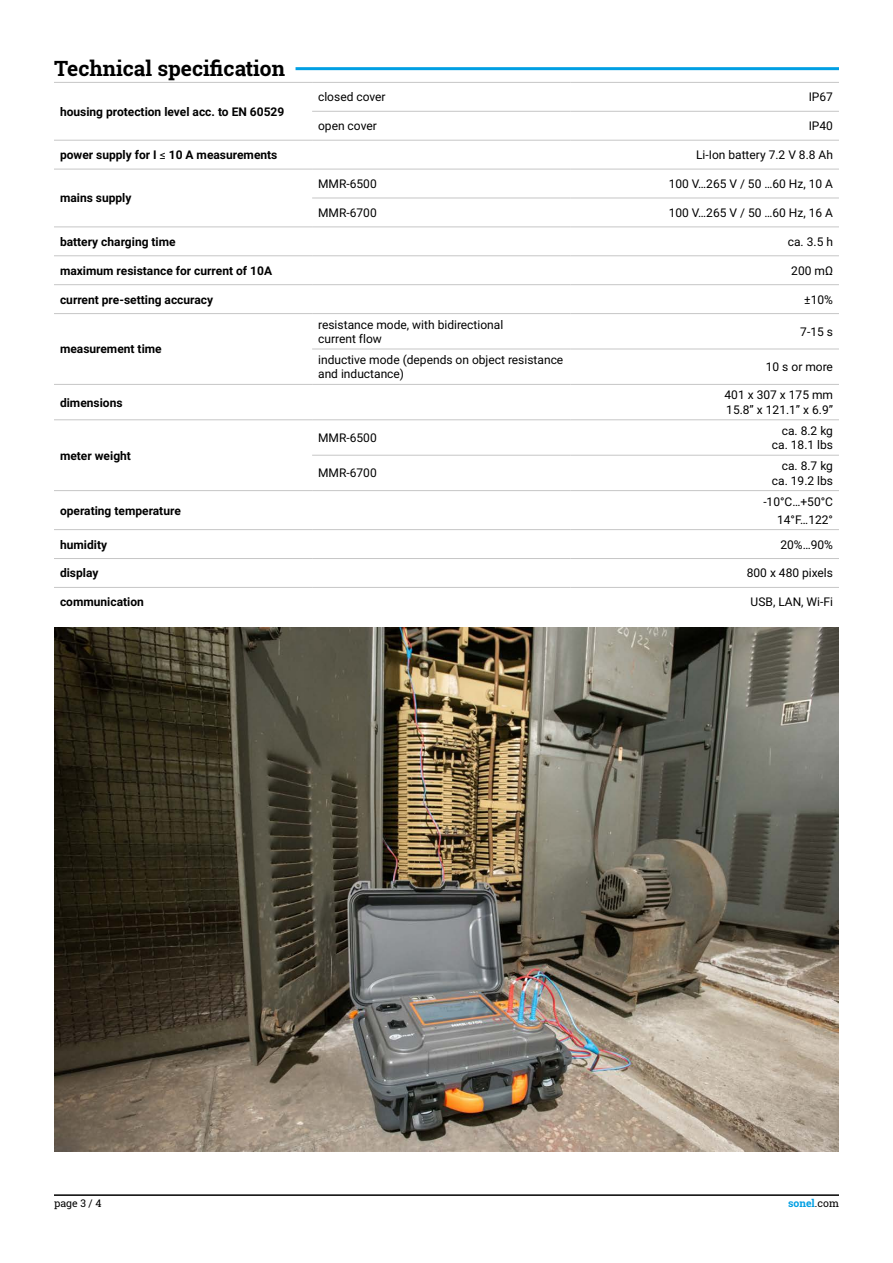
<style>
.page{position:relative;width:893px;height:1263px;background:#fff}
.page>*{position:absolute;margin:0;border:0;box-sizing:border-box;transform-origin:0 0}
.t1{font:700 21px "Roboto Slab";color:#000}
.t2{font:12px/14.4px "Roboto";color:#000}
.t3{font:700 12px "Roboto";color:#000}
.t4{font:700 10.5px "Roboto Slab";color:#009fe3}
.t5{font:10.5px "Roboto Slab";color:#000}
.s1{font-weight:400}
.s2{font-weight:400;color:#000}
</style>
<div class="page">
<hr style="left:54px;top:1194px;width:785px;height:2px;background:#000">
<hr style="left:54px;top:82px;width:258px;height:1px;background:#c6c6c6">
<hr style="left:312px;top:82px;width:258px;height:1px;background:#c6c6c6">
<hr style="left:570px;top:82px;width:269px;height:1px;background:#c6c6c6">
<hr style="left:312px;top:111px;width:258px;height:1px;background:#c6c6c6">
<hr style="left:570px;top:111px;width:269px;height:1px;background:#c6c6c6">
<hr style="left:54px;top:140px;width:258px;height:1px;background:#c6c6c6">
<hr style="left:312px;top:140px;width:258px;height:1px;background:#c6c6c6">
<hr style="left:570px;top:140px;width:269px;height:1px;background:#c6c6c6">
<hr style="left:54px;top:169px;width:258px;height:1px;background:#c6c6c6">
<hr style="left:312px;top:169px;width:258px;height:1px;background:#c6c6c6">
<hr style="left:570px;top:169px;width:269px;height:1px;background:#c6c6c6">
<hr style="left:312px;top:198px;width:258px;height:1px;background:#c6c6c6">
<hr style="left:570px;top:198px;width:269px;height:1px;background:#c6c6c6">
<hr style="left:54px;top:226px;width:258px;height:1px;background:#c6c6c6">
<hr style="left:312px;top:226px;width:258px;height:1px;background:#c6c6c6">
<hr style="left:570px;top:226px;width:269px;height:1px;background:#c6c6c6">
<hr style="left:54px;top:255px;width:258px;height:1px;background:#c6c6c6">
<hr style="left:312px;top:255px;width:258px;height:1px;background:#c6c6c6">
<hr style="left:570px;top:255px;width:269px;height:1px;background:#c6c6c6">
<hr style="left:54px;top:284px;width:258px;height:1px;background:#c6c6c6">
<hr style="left:312px;top:284px;width:258px;height:1px;background:#c6c6c6">
<hr style="left:570px;top:284px;width:269px;height:1px;background:#c6c6c6">
<hr style="left:54px;top:313px;width:258px;height:1px;background:#c6c6c6">
<hr style="left:312px;top:313px;width:258px;height:1px;background:#c6c6c6">
<hr style="left:570px;top:313px;width:269px;height:1px;background:#c6c6c6">
<hr style="left:312px;top:349px;width:258px;height:1px;background:#c6c6c6">
<hr style="left:570px;top:349px;width:269px;height:1px;background:#c6c6c6">
<hr style="left:54px;top:384px;width:258px;height:1px;background:#c6c6c6">
<hr style="left:312px;top:384px;width:258px;height:1px;background:#c6c6c6">
<hr style="left:570px;top:384px;width:269px;height:1px;background:#c6c6c6">
<hr style="left:54px;top:419px;width:258px;height:1px;background:#c6c6c6">
<hr style="left:312px;top:419px;width:258px;height:1px;background:#c6c6c6">
<hr style="left:570px;top:419px;width:269px;height:1px;background:#c6c6c6">
<hr style="left:312px;top:455px;width:258px;height:1px;background:#c6c6c6">
<hr style="left:570px;top:455px;width:269px;height:1px;background:#c6c6c6">
<hr style="left:54px;top:490px;width:258px;height:1px;background:#c6c6c6">
<hr style="left:312px;top:490px;width:258px;height:1px;background:#c6c6c6">
<hr style="left:570px;top:490px;width:269px;height:1px;background:#c6c6c6">
<hr style="left:54px;top:529px;width:258px;height:1px;background:#c6c6c6">
<hr style="left:312px;top:529px;width:258px;height:1px;background:#c6c6c6">
<hr style="left:570px;top:529px;width:269px;height:1px;background:#c6c6c6">
<hr style="left:54px;top:558px;width:258px;height:1px;background:#c6c6c6">
<hr style="left:312px;top:558px;width:258px;height:1px;background:#c6c6c6">
<hr style="left:570px;top:558px;width:269px;height:1px;background:#c6c6c6">
<hr style="left:54px;top:587px;width:258px;height:1px;background:#c6c6c6">
<hr style="left:312px;top:587px;width:258px;height:1px;background:#c6c6c6">
<hr style="left:570px;top:587px;width:269px;height:1px;background:#c6c6c6">
<hr style="left:296px;top:67px;width:543px;height:3px;background:#009fe3">
<img style="left:54px;top:628px;width:785px;height:524px">
<h1 class="t1" style="left:54px;top:54px;width:233px">Technical specification</h1>
<p class="t3" style="left:60px;top:103px;width:226px">housing protection level acc. to EN 60529</p>
<p class="t2" style="left:318px;top:89px;width:69px">closed cover</p>
<p class="t2" style="left:809px;top:89px;width:26px">IP67</p>
<p class="t2" style="left:318px;top:118px;width:60px">open cover</p>
<p class="t2" style="left:809px;top:118px;width:26px">IP40</p>
<p class="t3" style="left:60px;top:146px;width:219px">power supply for I <span class="s1">≤</span> 10 A measurements</p>
<p class="t2" style="left:696px;top:147px;width:138px">Li-Ion battery 7.2 V 8.8 Ah</p>
<p class="t3" style="left:60px;top:190px;width:73px">mains supply</p>
<p class="t2" style="left:318px;top:176px;width:60px">MMR-6500</p>
<p class="t2" style="left:669px;top:176px;width:166px">100 V…265 V / 50 …60 Hz, 10 A</p>
<p class="t2" style="left:318px;top:205px;width:60px">MMR-6700</p>
<p class="t2" style="left:669px;top:205px;width:166px">100 V…265 V / 50 …60 Hz, 16 A</p>
<p class="t3" style="left:60px;top:233px;width:117px">battery charging time</p>
<p class="t2" style="left:788px;top:234px;width:47px">ca. 3.5 h</p>
<p class="t3" style="left:60px;top:262px;width:214px">maximum resistance for current of 10A</p>
<p class="t2" style="left:791px;top:263px;width:43px">200 mΩ</p>
<p class="t3" style="left:60px;top:291px;width:155px">current pre-setting accuracy</p>
<p class="t2" style="left:804px;top:292px;width:30px">±10%</p>
<p class="t3" style="left:60px;top:341px;width:103px">measurement time</p>
<p class="t2" style="left:318px;top:317px;width:187px">resistance mode, with bidirectional current flow</p>
<p class="t2" style="left:800px;top:324px;width:34px">7-15 s</p>
<p class="t2" style="left:318px;top:352px;width:247px">inductive mode (depends on object resistance and inductance)</p>
<p class="t2" style="left:766px;top:359px;width:69px">10 s or more</p>
<p class="t3" style="left:60px;top:394px;width:64px">dimensions</p>
<p class="t2" style="left:725px;top:387px;width:110px">401 x 307 x 175 mm<br>15.8” x 121.1” x 6.9”</p>
<p class="t3" style="left:60px;top:447px;width:72px">meter weight</p>
<p class="t2" style="left:318px;top:430px;width:60px">MMR-6500</p>
<p class="t2" style="left:772px;top:423px;width:63px;text-align:right">ca. 8.2 kg ca. 18.1 lbs</p>
<p class="t2" style="left:318px;top:465px;width:60px">MMR-6700</p>
<p class="t2" style="left:772px;top:458px;width:63px;text-align:right">ca. 8.7 kg ca. 19.2 lbs</p>
<p class="t3" style="left:60px;top:502px;width:122px">operating temperature</p>
<p class="t2" style="left:763px;top:492px;width:71px;line-height:18px;text-align:right">-10°C…+50°C<br>14°F…122°</p>
<p class="t3" style="left:60px;top:536px;width:49px">humidity</p>
<p class="t2" style="left:780px;top:537px;width:54px">20%…90%</p>
<p class="t3" style="left:60px;top:565px;width:40px">display</p>
<p class="t2" style="left:747px;top:565px;width:88px">800 x 480 pixels</p>
<p class="t3" style="left:60px;top:594px;width:85px">communication</p>
<p class="t2" style="left:751px;top:594px;width:84px">USB, LAN, Wi-Fi</p>
<p class="t5" style="left:54px;top:1196px;width:49px">page 3 / 4</p>
<p class="t4" style="left:788px;top:1196px;width:52px">sonel<span class="s2">.com</span></p>
</div>
